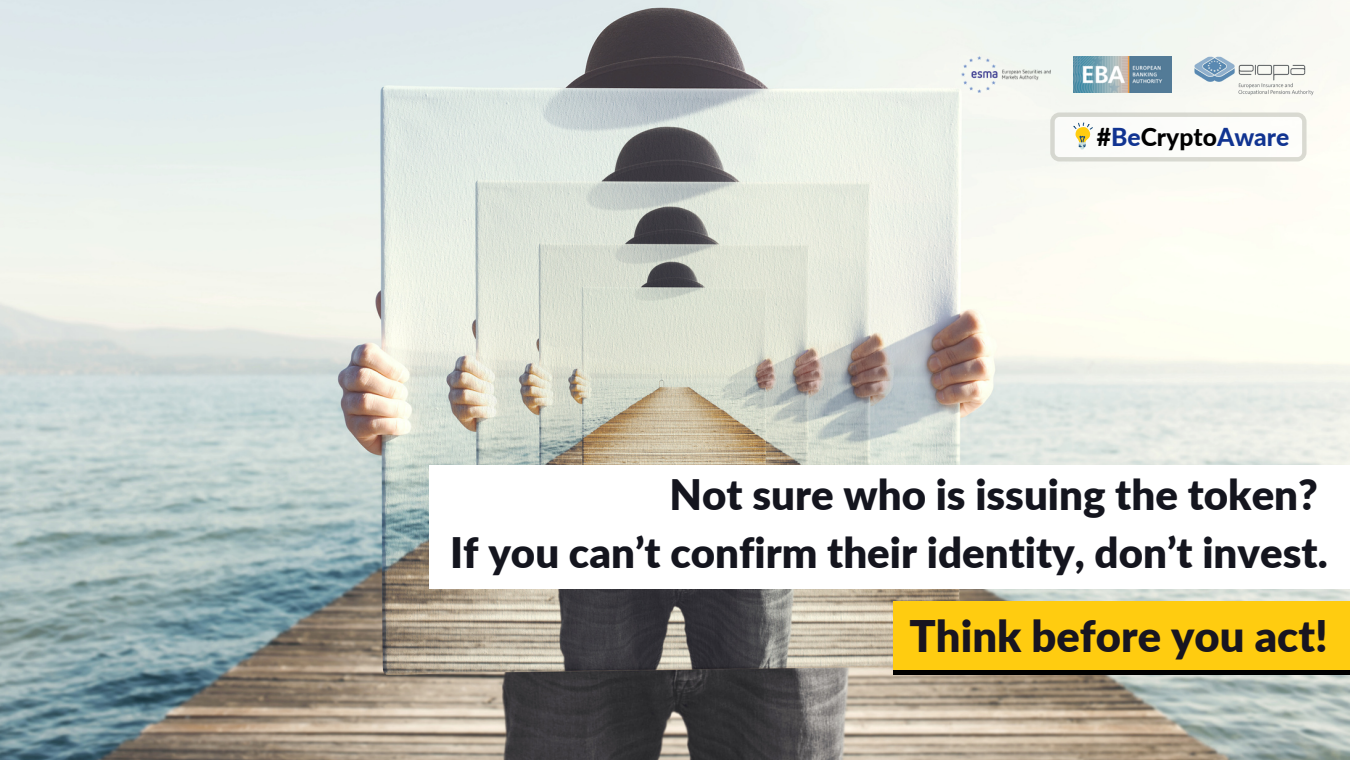
<style>
.page{position:relative;width:1350px;height:760px;background:#fff}
.page>*{position:absolute;margin:0;border:0;box-sizing:border-box;transform-origin:0 0}
.t1{font:900 43.5px "Lato";color:#181520}
.t2{font:900 42px/58.5px "Lato";color:#14151e;text-align:right}
.t3{font:800 24.75px "Lato";color:#000}
.s1{color:#113491}
</style>
<div class="page">
<img style="left:0;top:0;width:1350px;height:759px">
<div style="left:430px;top:464px;width:920px;height:125px;background:#fff"></div>
<svg style="left:893px;top:669px;width:457px;height:5px;background:#332803"></svg>
<div style="left:893px;top:601px;width:457px;height:68px;background:#ffcc10"></div>
<svg style="left:1050px;top:112px;width:256px;height:49px"></svg>
<img style="left:1074px;top:56px;width:97px;height:36px">
<img style="left:1193px;top:42px;width:122px;height:67px">
<img style="left:961px;top:56px;width:89px;height:36px">
<p class="t3" style="left:1097px;top:121px;width:194px">#<span class="s1">Be</span>Crypto<span class="s1">Aware</span></p>
<p class="t2" style="left:450px;top:464px;width:879px">Not sure who is issuing the token?<br>If you can’t confirm their identity, don’t invest.</p>
<p class="t1" style="left:909px;top:608px;width:420px">Think before you act!</p>
</div>
